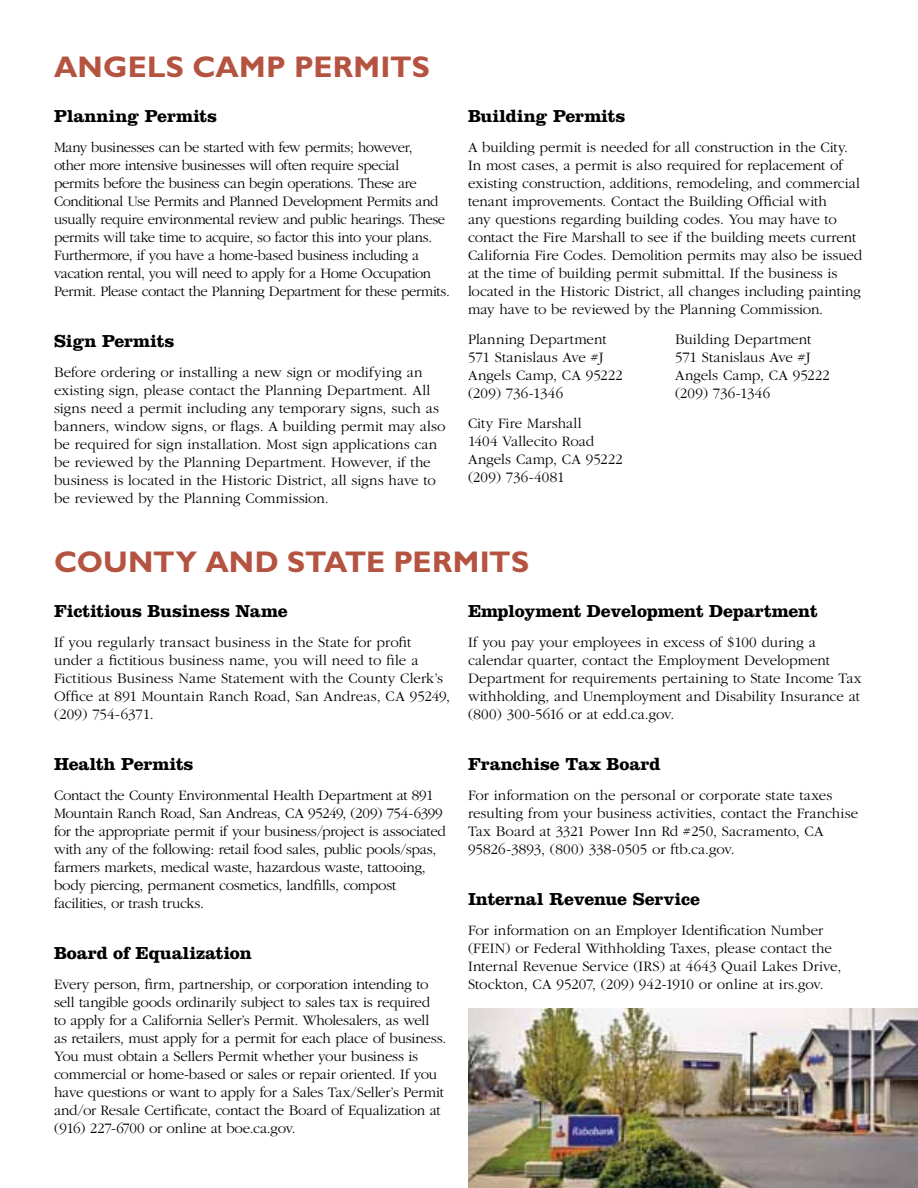
<style>
.page{position:relative;width:918px;height:1188px;background:#fff}
.page>*{position:absolute;margin:0;border:0;box-sizing:border-box;transform-origin:0 0}
.t1{font:700 30px "Gill Sans";letter-spacing:.005em;color:#b55341}
.t2{font:700 18px "Clarendon";letter-spacing:-.01em;color:#000}
.t3{font:300 15px/18px "Garamond";letter-spacing:-.005em;color:#000}
.t4{font:300 15px/18px "Garamond";letter-spacing:-.025em;color:#000}
.t5{font:300 15px "Garamond";letter-spacing:.015em;color:#000}
</style>
<div class="page">
<img style="left:468px;top:1008px;width:450px;height:180px">
<h1 class="t1" style="left:54px;top:49px;width:47px">ANGE</h1>
<h1 class="t1" style="left:147px;top:49px;width:282px">LS CAMP PERMITS</h1>
<p class="t2" style="left:54px;top:105px;width:165px">Planning Permits</p>
<p class="t4" style="left:54px;top:138px;width:397px">Many businesses can be started with few permits; however,<br>other more intensive businesses will often require special<br>permits before the business can begin operations. These are Conditional Use Permits and Planned Development Permits and usually require environmental review and public hearings. These permits will take time to acquire, so factor this into your plans.<br>Furthermore, if you have a home-based business including a vacation rental, you will need to apply for a Home Occupation Permit. Please contact the Planning Department for these permits.</p>
<p class="t2" style="left:54px;top:330px;width:122px">Sign Permits</p>
<p class="t3" style="left:54px;top:363px;width:393px">Before ordering or installing a new sign or modifying an existing sign, please contact the Planning Department. All signs need a permit including any temporary signs, such as banners, window signs, or flags. A building permit may also be required for sign installation. Most sign applications can be reviewed by the Planning Department. However, if the business is located in the Historic District, all signs have to be reviewed by the Planning Commission.</p>
<p class="t2" style="left:468px;top:105px;width:159px">Building Permits</p>
<p class="t3" style="left:468px;top:138px;width:396px">A building permit is needed for all construction in the City.<br>In most cases, a permit is also required for replacement of existing construction, additions, remodeling, and commercial tenant improvements. Contact the Building Official with<br>any questions regarding building codes. You may have to contact the Fire Marshall to see if the building meets current California Fire Codes. Demolition permits may also be issued at the time of building permit submittal. If the business is located in the Historic District, all changes including painting may have to be reviewed by the Planning Commission.</p>
<p class="t3" style="left:468px;top:330px;width:140px">Planning Department</p>
<p class="t3" style="left:675px;top:330px;width:138px">Building Department</p>
<p class="t3" style="left:468px;top:348px;width:137px">571 Stanislaus Ave #J</p>
<p class="t3" style="left:675px;top:348px;width:137px">571 Stanislaus Ave #J</p>
<p class="t3" style="left:468px;top:366px;width:156px">Angels Camp, CA 95222</p>
<p class="t3" style="left:675px;top:366px;width:156px">Angels Camp, CA 95222</p>
<p class="t5" style="left:468px;top:385px;width:97px">(209) 736-1346</p>
<p class="t5" style="left:675px;top:385px;width:97px">(209) 736-1346</p>
<p class="t3" style="left:468px;top:414px;width:156px">City Fire Marshall<br>1404 Vallecito Road<br>Angels Camp, CA 95222 (209) 736-4081</p>
<h1 class="t1" style="left:54px;top:544px;width:474px">COUNTY AND STATE PERMITS</h1>
<p class="t2" style="left:54px;top:600px;width:235px">Fictitious Business Name</p>
<p class="t3" style="left:54px;top:633px;width:398px">If you regularly transact business in the State for profit under a fictitious business name, you will need to file a Fictitious Business Name Statement with the County Clerk’s Office at 891 Mountain Ranch Road, San Andreas, CA 95249, (209) 754-6371.</p>
<p class="t2" style="left:54px;top:753px;width:141px">Health Permits</p>
<p class="t3" style="left:54px;top:786px;width:394px">Contact the County Environmental Health Department at 891<br>Mountain Ranch Road, San Andreas, CA 95249, (209) 754-6399 for the appropriate permit if your business/project is associated with any of the following: retail food sales, public pools/spas, farmers markets, medical waste, hazardous waste, tattooing, body piercing, permanent cosmetics, landfills, compost facilities, or trash trucks.</p>
<p class="t2" style="left:54px;top:942px;width:199px">Board of Equalization</p>
<p class="t3" style="left:54px;top:975px;width:394px">Every person, firm, partnership, or corporation intending to sell tangible goods ordinarily subject to sales tax is required to apply for a California Seller’s Permit. Wholesalers, as well<br>as retailers, must apply for a permit for each place of business.<br>You must obtain a Sellers Permit whether your business is commercial or home-based or sales or repair oriented. If you have questions or want to apply for a Sales Tax/Seller’s Permit and/or Resale Certificate, contact the Board of Equalization at (916) 227-6700 or online at boe.ca.gov.</p>
<p class="t2" style="left:468px;top:600px;width:351px">Employment Development Department</p>
<p class="t3" style="left:468px;top:633px;width:395px">If you pay your employees in excess of $100 during a calendar quarter, contact the Employment Development Department for requirements pertaining to State Income Tax withholding, and Unemployment and Disability Insurance at (800) 300-5616 or at edd.ca.gov.</p>
<p class="t2" style="left:468px;top:753px;width:194px">Franchise Tax Board</p>
<p class="t3" style="left:468px;top:786px;width:392px">For information on the personal or corporate state taxes resulting from your business activities, contact the Franchise Tax Board at 3321 Power Inn Rd #250, Sacramento, CA 95826-3893, (800) 338-0505 or ftb.ca.gov.</p>
<p class="t2" style="left:468px;top:888px;width:234px">Internal Revenue Service</p>
<p class="t3" style="left:468px;top:921px;width:375px">For information on an Employer Identification Number (FEIN) or Federal Withholding Taxes, please contact the Internal Revenue Service (IRS) at 4643 Quail Lakes Drive, Stockton, CA 95207, (209) 942-1910 or online at irs.gov.</p>
</div>
